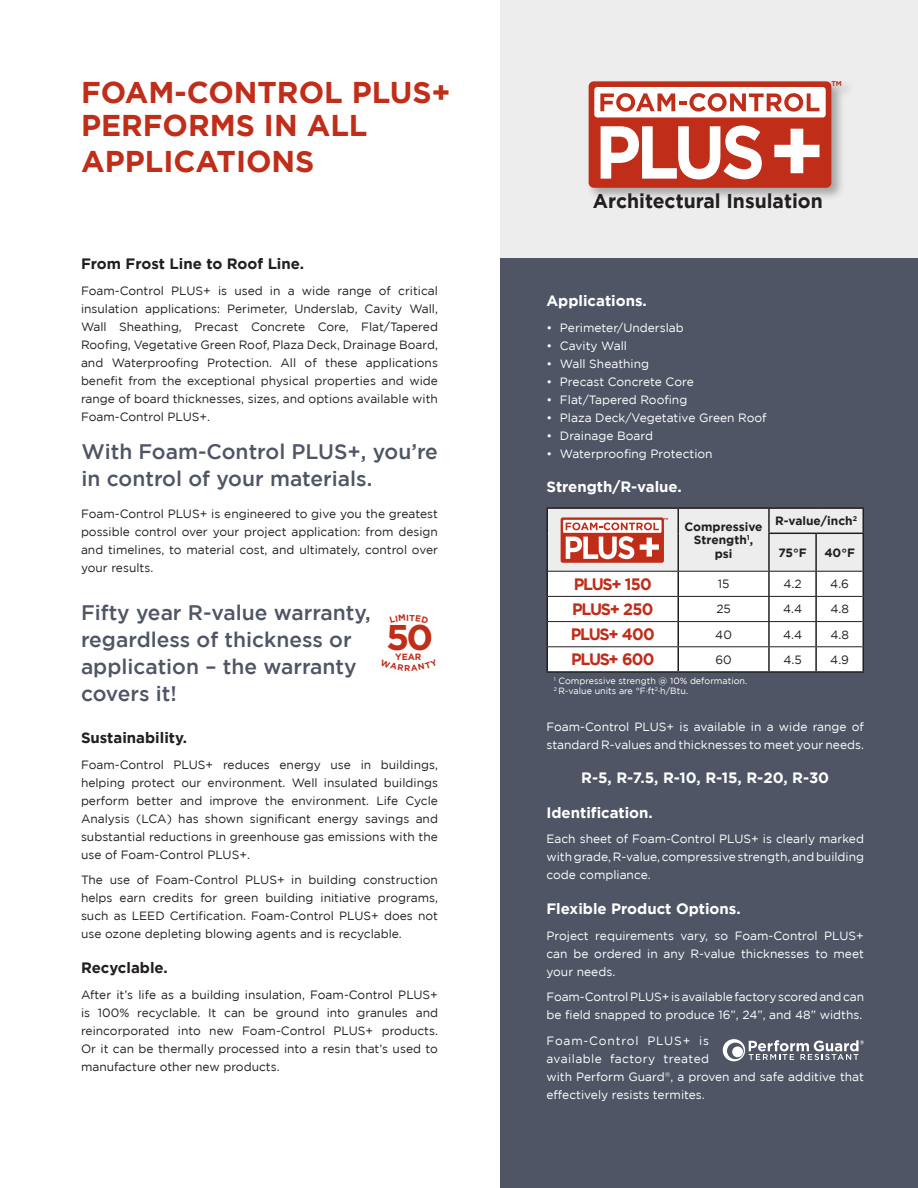
<style>
.page{position:relative;width:918px;height:1188px;background:#fff}
.page>*{position:absolute;margin:0;border:0;box-sizing:border-box;transform-origin:0 0}
.t1{font:700 35.7px "Gotham";color:#c02d19}
.Title_FLAG{font:700 30px/33px "Gotham";color:#c02d19}
.Red_CallOut_Type{font:500 21px/27px "Gotham";color:#4f5565}
.Body_Text{font:700 19.95px "Gotham";color:#231f20}
.t2{font:700 16.5px "Gotham";letter-spacing:-.08em;color:#c02d19}
.Body_Text_Heading_WH{font:700 15px "Gotham";color:#fff}
.Body_Text_Heading{font:700 15px "Gotham";color:#231f20}
.Body_Text_Justified{font:12px/18px "Gotham";color:#231f20;text-align:justify}
.Body_Text_WHITE{font:12px/18px "Gotham";color:#fff}
.Body_Text_Table_Cent{font:700 12px/13.5px "Gotham";color:#231f20;text-align:center}
.Body_Text_Table_Cent-2{font:12px "Gotham";color:#231f20}
.Body_Text_Table_Note{font:9px "Gotham";color:#fff}
.t3{font:700 9px "Gotham";color:#c02d19}
.t4{font:700 6.9px "Gotham";color:#c02d19}
.t5{font:700 3px "Gotham";color:#c02d19}
</style>
<div class="page">
<div style="left:501px;top:0;width:417px;height:265px;background:#ededee"></div>
<div style="left:501px;top:258px;width:417px;height:930px;background:#4f5565"></div>
<hr style="left:546px;top:507px;width:132px;height:2px;background:#231f20">
<hr style="left:546px;top:509px;width:2px;height:24px;background:#231f20">
<hr style="left:678px;top:507px;width:91px;height:2px;background:#231f20">
<hr style="left:769px;top:507px;width:47px;height:2px;background:#231f20">
<hr style="left:816px;top:507px;width:48px;height:2px;background:#231f20">
<hr style="left:862px;top:509px;width:2px;height:24px;background:#231f20">
<hr style="left:546px;top:533px;width:2px;height:38px;background:#231f20">
<hr style="left:816px;top:533px;width:48px;height:1px;background:#231f20">
<hr style="left:862px;top:534px;width:2px;height:37px;background:#231f20">
<hr style="left:546px;top:571px;width:2px;height:25px;background:#231f20">
<hr style="left:546px;top:596px;width:2px;height:26px;background:#231f20">
<hr style="left:546px;top:622px;width:2px;height:25px;background:#231f20">
<hr style="left:546px;top:647px;width:2px;height:24px;background:#231f20">
<hr style="left:546px;top:671px;width:132px;height:2px;background:#231f20">
<hr style="left:862px;top:571px;width:2px;height:25px;background:#231f20">
<hr style="left:862px;top:622px;width:2px;height:25px;background:#231f20">
<hr style="left:678px;top:671px;width:91px;height:2px;background:#231f20">
<hr style="left:769px;top:671px;width:47px;height:2px;background:#231f20">
<hr style="left:862px;top:647px;width:2px;height:24px;background:#231f20">
<hr style="left:816px;top:671px;width:48px;height:2px;background:#231f20">
<hr style="left:862px;top:596px;width:2px;height:26px;background:#231f20">
<svg style="left:547px;top:508px;width:316px;height:164px;background:#eae2e1"></svg>
<svg style="left:723px;top:1039px;width:141px;height:22px"></svg>
<div style="left:732px;top:1046px;width:11px;height:11px;background:#fff;border-radius:50%"></div>
<div style="left:586px;top:78px;width:269px;height:123px;background:#231f20;opacity:.35"></div>
<div style="left:589px;top:81px;width:242px;height:107px;background:#c02d19;border-radius:5px"></div>
<div style="left:594px;top:87px;width:232px;height:30px;background:#fff;border-radius:3px"></div>
<svg style="left:774px;top:129px;width:45px;height:44px"></svg>
<svg style="left:600px;top:93px;width:219px;height:19px"></svg>
<svg style="left:601px;top:126px;width:161px;height:53px"></svg>
<p class="Title_FLAG" style="left:81px;top:75px;width:371px">FOAM-CONTROL PLUS+<br>PERFORMS IN ALL</p>
<p class="Title_FLAG" style="left:81px;top:144px;width:235px">APPLICATIONS</p>
<p class="Body_Text_Heading" style="left:81px;top:255px;width:225px">From Frost Line to Roof Line.</p>
<p class="Body_Text_Justified" style="left:81px;top:281px;width:359px">Foam-Control PLUS+ is used in a wide range of critical insulation applications: Perimeter, Underslab, Cavity Wall, Wall Sheathing, Precast Concrete Core, Flat/Tapered Roofing, Vegetative Green Roof, Plaza Deck, Drainage Board, and Waterproofing Protection. All of these applications benefit from the exceptional physical properties and wide range of board thicknesses, sizes, and options available with Foam‑Control PLUS+.</p>
<p class="Red_CallOut_Type" style="left:82px;top:437px;width:358px">With Foam-Control PLUS+, you’re in control of your materials.</p>
<p class="Body_Text_Justified" style="left:81px;top:505px;width:359px">Foam-Control PLUS+ is engineered to give you the greatest possible control over your project application: from design and timelines, to material cost, and ultimately, control over your results.</p>
<p class="Red_CallOut_Type" style="left:81px;top:599px;width:291px">Fifty year R-value warranty, regardless of thickness or application – the warranty covers it!</p>
<p class="t1" style="left:386px;top:617px;width:49px">50</p>
<p class="t3" style="left:395px;top:652px;width:28px">YEAR</p>
<p class="Body_Text_Heading" style="left:81px;top:729px;width:108px">Sustainability.</p>
<p class="Body_Text_Justified" style="left:81px;top:755px;width:359px">Foam-Control PLUS+ reduces energy use in buildings, helping protect our environment. Well insulated buildings perform better and improve the environment. Life Cycle Analysis (LCA) has shown significant energy savings and substantial reductions in greenhouse gas emissions with the use of Foam-Control PLUS+.</p>
<p class="Body_Text_Justified" style="left:81px;top:871px;width:359px">The use of Foam-Control PLUS+ in building construction helps earn credits for green building initiative programs, such as LEED Certification. Foam-Control PLUS+ does not use ozone depleting blowing agents and is recyclable.</p>
<p class="Body_Text_Heading" style="left:81px;top:959px;width:88px">Recyclable.</p>
<p class="Body_Text_Justified" style="left:81px;top:985px;width:359px">After it’s life as a building insulation, Foam-Control PLUS+ is 100% recyclable. It can be ground into granules and reincorporated into new Foam-Control PLUS+ products.<br>Or it can be thermally processed into a resin that’s used to manufacture other new products.</p>
<p class="t4" style="left:831px;top:80px;width:12px">TM</p>
<p class="Body_Text" style="left:593px;top:189px;width:231px">Architectural Insulation</p>
<p class="Body_Text_Heading_WH" style="left:546px;top:292px;width:102px">Applications.</p>
<p class="Body_Text_WHITE" style="left:546px;top:318px;width:139px">• Perimeter/Underslab</p>
<p class="Body_Text_WHITE" style="left:546px;top:336px;width:82px">• Cavity Wall</p>
<p class="Body_Text_WHITE" style="left:546px;top:354px;width:104px">• Wall Sheathing</p>
<p class="Body_Text_WHITE" style="left:546px;top:372px;width:149px">• Precast Concrete Core</p>
<p class="Body_Text_WHITE" style="left:546px;top:390px;width:142px">• Flat/Tapered Roofing</p>
<p class="Body_Text_WHITE" style="left:546px;top:408px;width:222px">• Plaza Deck/Vegetative Green Roof</p>
<p class="Body_Text_WHITE" style="left:546px;top:426px;width:108px">• Drainage Board</p>
<p class="Body_Text_WHITE" style="left:546px;top:444px;width:168px">• Waterproofing Protection</p>
<p class="Body_Text_Heading_WH" style="left:546px;top:478px;width:137px">Strength/R-value.</p>
<p class="t5" style="left:664px;top:517px;width:6px">TM</p>
<p class="Body_Text_Table_Cent" style="left:685px;top:519px;width:80px">Compressive<br>Strength<sup>1</sup>, psi</p>
<p class="Body_Text_Table_Cent" style="left:775px;top:514px;width:83px">R-value/inch<sup>2</sup></p>
<p class="Body_Text_Table_Cent" style="left:778px;top:545px;width:30px">75°F</p>
<p class="Body_Text_Table_Cent" style="left:824px;top:545px;width:32px">40°F</p>
<p class="t2" style="left:574px;top:574px;width:80px">PLUS+ 150</p>
<p class="Body_Text_Table_Cent-2" style="left:718px;top:577px;width:13px">15</p>
<p class="Body_Text_Table_Cent-2" style="left:783px;top:577px;width:20px">4.2</p>
<p class="Body_Text_Table_Cent-2" style="left:830px;top:577px;width:20px">4.6</p>
<p class="t2" style="left:572px;top:600px;width:83px">PLUS+ 250</p>
<p class="Body_Text_Table_Cent-2" style="left:716px;top:602px;width:16px">25</p>
<p class="Body_Text_Table_Cent-2" style="left:783px;top:602px;width:21px">4.4</p>
<p class="Body_Text_Table_Cent-2" style="left:830px;top:602px;width:20px">4.8</p>
<p class="t2" style="left:571px;top:625px;width:85px">PLUS+ 400</p>
<p class="Body_Text_Table_Cent-2" style="left:715px;top:628px;width:18px">40</p>
<p class="Body_Text_Table_Cent-2" style="left:783px;top:628px;width:21px">4.4</p>
<p class="Body_Text_Table_Cent-2" style="left:830px;top:628px;width:20px">4.8</p>
<p class="t2" style="left:571px;top:650px;width:85px">PLUS+ 600</p>
<p class="Body_Text_Table_Cent-2" style="left:715px;top:653px;width:18px">60</p>
<p class="Body_Text_Table_Cent-2" style="left:783px;top:653px;width:20px">4.5</p>
<p class="Body_Text_Table_Cent-2" style="left:830px;top:653px;width:20px">4.9</p>
<p class="Body_Text_Table_Note" style="left:554px;top:676px;width:195px"><sup>1</sup> Compressive strength @ 10% deformation.</p>
<p class="Body_Text_Table_Note" style="left:554px;top:686px;width:136px"><sup>2</sup> R-value units are °F·ft<sup>2</sup>·h/Btu.</p>
<p class="Body_Text_WHITE" style="left:546px;top:717px;width:319px">Foam-Control PLUS+ is available in a wide range of standard R-values and thicknesses to meet your needs.</p>
<p class="Body_Text_Heading_WH" style="left:581px;top:769px;width:250px">R-5, R-7.5, R-10, R-15, R-20, R-30</p>
<p class="Body_Text_Heading_WH" style="left:546px;top:804px;width:108px">Identification.</p>
<p class="Body_Text_WHITE" style="left:546px;top:830px;width:319px;text-align:justify">Each sheet of Foam‑Control PLUS+ is clearly marked with grade, R-value, compressive strength, and building code compliance.</p>
<p class="Body_Text_Heading_WH" style="left:546px;top:900px;width:196px">Flexible Product Options.</p>
<p class="Body_Text_WHITE" style="left:546px;top:926px;width:319px;text-align:justify">Project requirements vary, so Foam-Control PLUS+ can be ordered in any R-value thicknesses to meet your needs.</p>
<p class="Body_Text_WHITE" style="left:546px;top:988px;width:319px">Foam‑Control PLUS+ is available factory scored and can be field snapped to produce 16”, 24”, and 48” widths.</p>
<p class="Body_Text_WHITE" style="left:546px;top:1031px;width:319px">Foam-Control PLUS+ is<br>available factory treated<br>with Perform Guard<sup>®</sup>, a proven and safe additive that effectively resists termites.</p>
</div>
